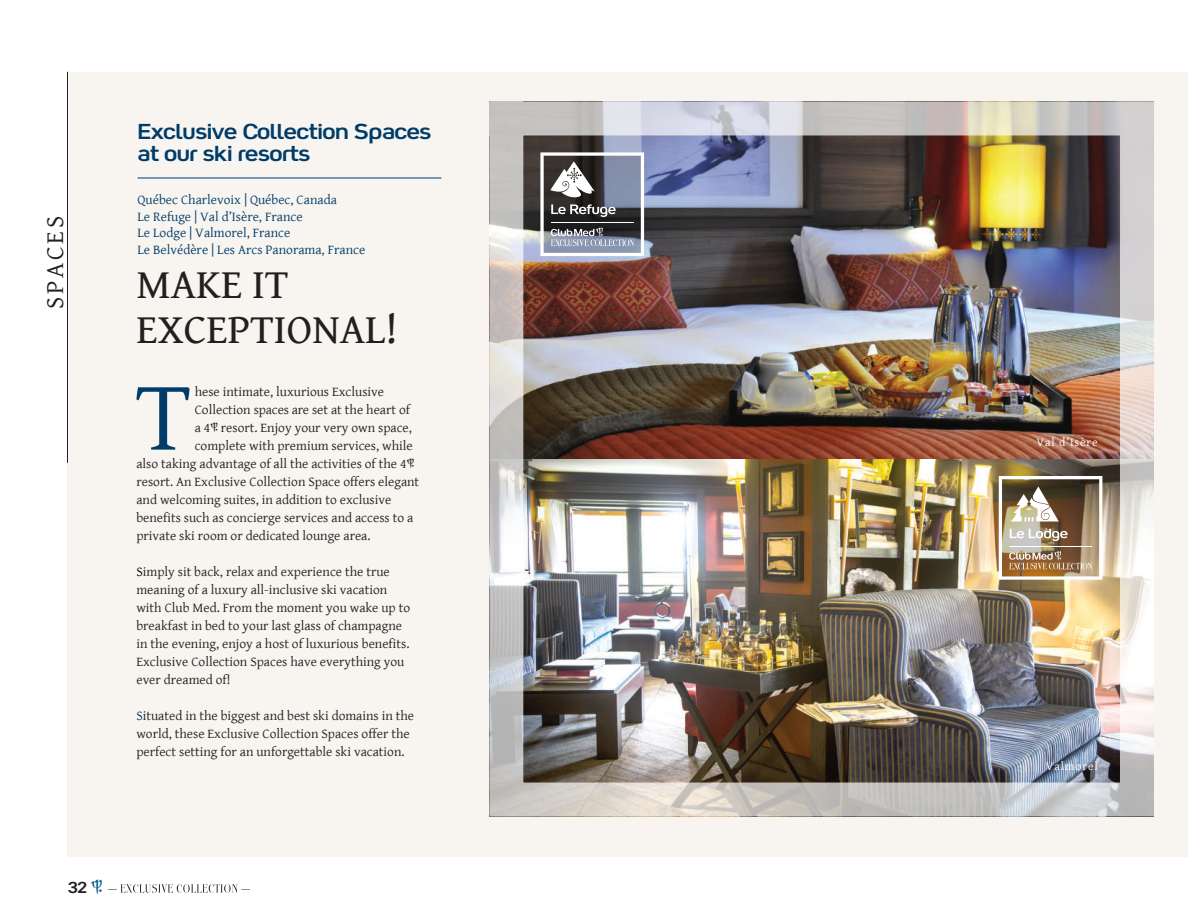
<style>
.page{position:relative;width:1188px;height:918px;background:#fff}
.page>*{position:absolute;margin:0;border:0;box-sizing:border-box;transform-origin:0 0}
.t1{font:101.25px "Gentium Basic";color:#003c69}
.t2{font:42px/45px "Gentium Book Basic";color:#231f20}
.t3{font:25.5px "Gentium Basic";letter-spacing:.11em;color:#231f20}
.t4{font:22.5px/22.5px "Happiness V TTF";letter-spacing:-.015em;color:#003c69}
.t5{font:16.5px "Happiness V TTF";color:#231f20}
.t6{font:13.5px/18px "Gentium Basic";color:#231f20}
.t7{font:13.5px/16.5px "Gentium Basic";color:#003c69}
.t8{font:12px "Gentium Basic";letter-spacing:.075em;color:#fff}
.s1{font-family:"Trident";font-weight:500}
.s2{color:#040503}
.s3{color:#003c69}
.s4{font-family:"Trident";font-weight:500;font-size:20.25px;color:#00568a}
</style>
<div class="page">
<svg style="left:108px;top:884px;width:142px;height:9px"></svg>
<div style="left:68px;top:72px;width:1120px;height:784px;background:#f8f5f0"></div>
<img style="left:489px;top:101px;width:665px;height:716px">
<hr style="left:67px;top:72px;width:1px;height:391px;background:#231f20">
<svg style="left:540px;top:152px;width:104px;height:104px"></svg>
<img style="left:999px;top:476px;width:103px;height:104px">
<hr style="left:138px;top:178px;width:303px;height:1px;background:#003c69">
<h3 class="t3" style="left:36px;top:309px;width:95px;rotate:-90deg">SPACES</h3>
<h3 class="t4" style="left:138px;top:119px;width:295px">Exclusive Collection Spaces at our ski resorts</h3>
<p class="t7" style="left:138px;top:191px;width:229px">Québec Charlevoix | Québec, Canada<br>Le Refuge | Val d’Isère, France<br>Le Lodge | Valmorel, France<br>Le Belvédère | Les Arcs Panorama, France</p>
<h2 class="t2" style="left:136px;top:261px;width:263px">MAKE IT<br>EXCEPTIONAL!</h2>
<h1 class="t1" style="left:136px;top:342px;width:57px">T</h1>
<p class="t6" style="left:195px;top:382px;width:191px">hese intimate, luxurious Exclusive</p>
<p class="t6" style="left:195px;top:400px;width:217px">Collection spaces are set at the heart of</p>
<p class="t6" style="left:195px;top:418px;width:219px">a 4<span class="s1">T</span> resort. Enjoy your very own space,</p>
<p class="t6" style="left:195px;top:436px;width:219px">complete with premium services, while</p>
<p class="t6" style="left:136px;top:454px;width:279px">also taking advantage of all the activities of the 4<span class="s1">T</span></p>
<p class="t6" style="left:136px;top:472px;width:284px">resort. An Exclusive Collection Space offers elegant</p>
<p class="t6" style="left:136px;top:490px;width:256px">and welcoming suites, in addition to exclusive</p>
<p class="t6" style="left:136px;top:508px;width:278px">benefits such as concierge services and access to a</p>
<p class="t6" style="left:136px;top:526px;width:236px">private ski room or dedicated lounge area.</p>
<p class="t6" style="left:136px;top:562px;width:275px"><span class="s2">S</span>imply sit back, relax and experience the true meaning of a luxury all-inclusive ski vacation with Club Med. From the moment you wake up to breakfast in bed to your last glass of champagne in the evening, enjoy a host of luxurious benefits.<br>Exclusive Collection Spaces have everything you ever dreamed of!</p>
<p class="t6" style="left:136px;top:706px;width:279px"><span class="s3">S</span>ituated in the biggest and best ski domains in the world, these Exclusive Collection Spaces offer the perfect setting for an unforgettable ski vacation.</p>
<p class="t5" style="left:68px;top:877px;width:36px">32 <span class="s4">T</span></p>
<p class="t8" style="left:1037px;top:434px;width:63px">Val d’Isère</p>
<p class="t8" style="left:1046px;top:757px;width:54px">Valmorel</p>
</div>
